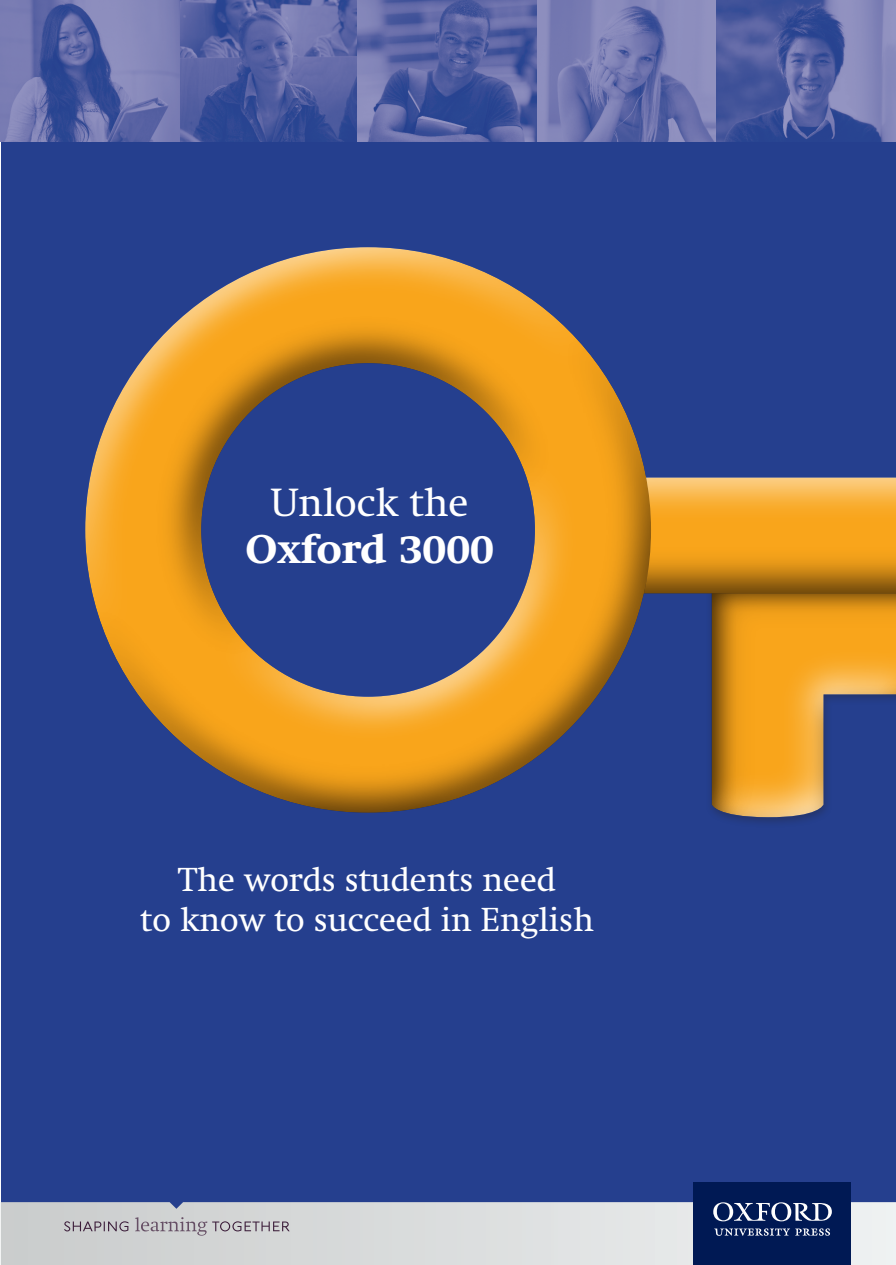
<style>
.page{position:relative;width:896px;height:1265px;background:#fff}
.page>*{position:absolute;margin:0;border:0;box-sizing:border-box;transform-origin:0 0}
.t1{font:700 39px "OUP Swift";color:#fff}
.t2{font:39px "OUP Swift";color:#fff}
.t3{font:33px/39.6px "OUP Swift";color:#fff;text-align:center}
</style>
<div class="page">
<div style="left:1px;top:3px;width:894px;height:1215px;background:#253f8e"></div>
<svg style="left:1px;top:1202px;width:894px;height:62px;background:#d8dadb"></svg>
<div style="left:693px;top:1182px;width:157px;height:82px;background:#001954"></div>
<svg style="left:713px;top:1202px;width:118px;height:33px"></svg>
<svg style="left:64px;top:1217px;width:225px;height:18px;background:#bbb8bc"></svg>
<div style="left:710px;top:582px;width:185px;height:237px;background:#231f20;opacity:.55"></div>
<div style="left:567px;top:477px;width:328px;height:118px;background:#231f20;opacity:.75"></div>
<div style="left:84px;top:246px;width:537px;height:501px;background:#fff;opacity:.75"></div>
<div style="left:84px;top:312px;width:568px;height:503px;background:#231f20;opacity:.75"></div>
<img style="left:1px;top:0;width:179px;height:141px">
<svg style="left:180px;top:0;width:178px;height:141px"></svg>
<svg style="left:358px;top:0;width:179px;height:141px"></svg>
<svg style="left:537px;top:0;width:179px;height:141px;background:#767ab2"></svg>
<svg style="left:716px;top:0;width:179px;height:141px"></svg>
<svg style="left:893px;top:0;width:3px;height:4px"></svg>
<p class="t2" style="left:271px;top:480px;width:198px">Unlock the</p>
<p class="t1" style="left:245px;top:526px;width:250px">Oxford 3000</p>
<p class="t3" style="left:140px;top:860px;width:455px">The words students need<br>to know to succeed in English</p>
</div>
